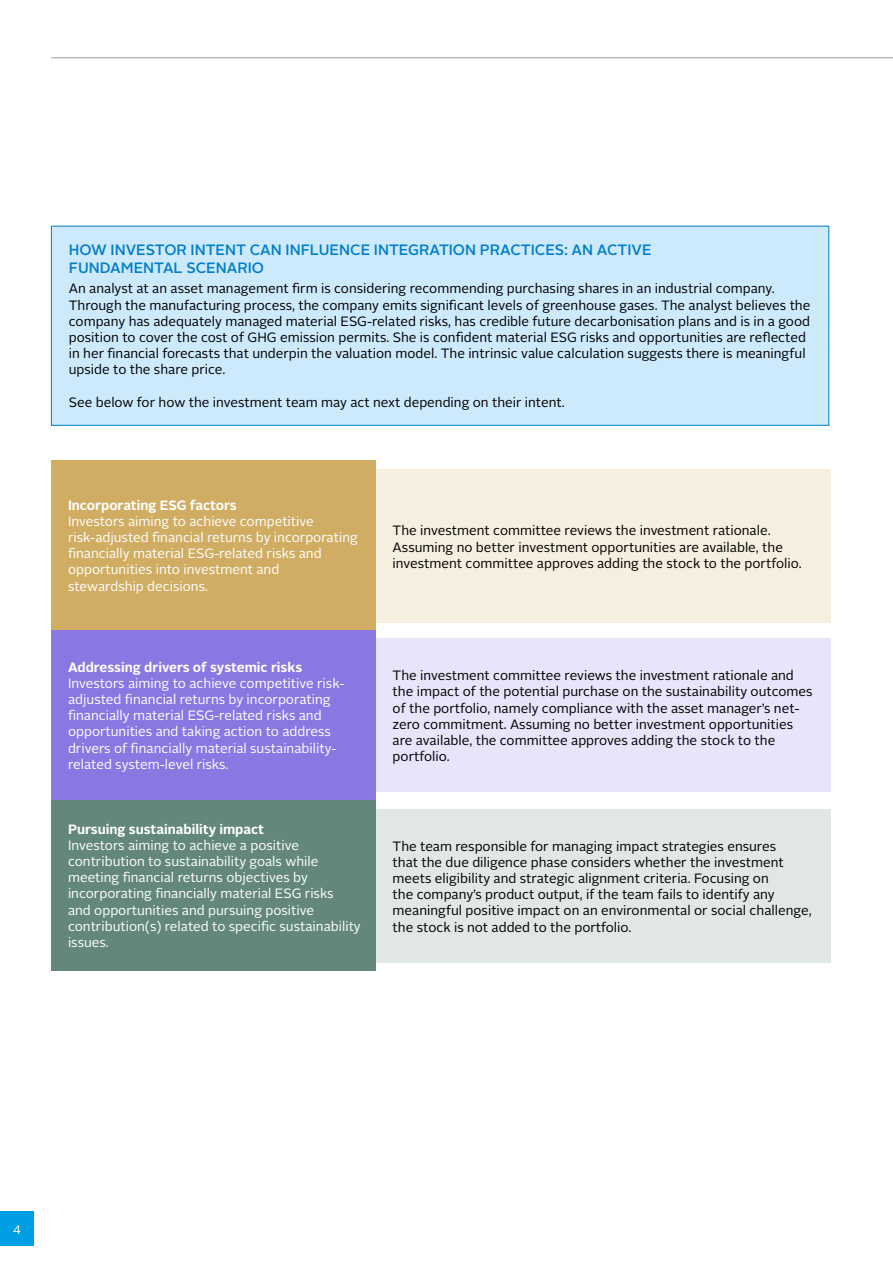
<style>
.page{position:relative;width:893px;height:1263px;background:#fff}
.page>*{position:absolute;margin:0;border:0;box-sizing:border-box;transform-origin:0 0}
.t1{font:500 15px/18px "Alright Sans";color:#007ec7}
.t2{font:13.5px/16.2px "Alright Sans";color:#000}
.t3{font:13.5px/16.2px "Alright Sans";color:#fff}
.t4{font:700 13.5px "Alright Sans";color:#fff}
.t5{font:12px "Alright Sans";color:#fff}
</style>
<div class="page">
<hr style="left:51px;top:57px;width:842px;height:1px;background:#9d9d9c">
<div style="left:0;top:1212px;width:34px;height:34px;background:#009fe3"></div>
<div style="left:371px;top:470px;width:460px;height:153px;background:#f6efe0"></div>
<div style="left:371px;top:639px;width:460px;height:153px;background:#e8e4f9"></div>
<div style="left:371px;top:809px;width:460px;height:153px;background:#e0e7e4"></div>
<div style="left:51px;top:460px;width:325px;height:170px;background:#d1ad63"></div>
<div style="left:51px;top:630px;width:325px;height:170px;background:#8a77e2"></div>
<div style="left:51px;top:800px;width:325px;height:170px;background:#63887b"></div>
<div style="left:51px;top:226px;width:778px;height:199px;background:#cdeafc"></div>
<div style="left:51px;top:226px;width:778px;height:200px;border:1px solid #007ec7"></div>
<p class="t1" style="left:69px;top:241px;width:584px">HOW INVESTOR INTENT CAN INFLUENCE INTEGRATION PRACTICES: AN ACTIVE<br>FUNDAMENTAL SCENARIO</p>
<p class="t2" style="left:69px;top:281px;width:743px">An analyst at an asset management firm is considering recommending purchasing shares in an industrial company.<br>Through the manufacturing process, the company emits significant levels of greenhouse gases. The analyst believes the company has adequately managed material ESG-related risks, has credible future decarbonisation plans and is in a good position to cover the cost of GHG emission permits. She is confident material ESG risks and opportunities are reflected in her financial forecasts that underpin the valuation model. The intrinsic value calculation suggests there is meaningful upside to the share price.</p>
<p class="t2" style="left:69px;top:394px;width:497px">See below for how the investment team may act next depending on their intent.</p>
<p class="t4" style="left:68px;top:495px;width:170px">Incorporating ESG factors</p>
<p class="t3" style="left:68px;top:513px;width:291px">Investors aiming to achieve competitive risk-adjusted financial returns by incorporating financially material ESG-related risks and opportunities into investment and stewardship decisions.</p>
<p class="t4" style="left:68px;top:657px;width:236px">Addressing drivers of systemic risks</p>
<p class="t3" style="left:68px;top:675px;width:278px">Investors aiming to achieve competitive risk&shy;adjusted financial returns by incorporating financially material ESG-related risks and opportunities and taking action to address drivers of financially material sustainability&shy;related system-level risks.</p>
<p class="t4" style="left:68px;top:819px;width:198px">Pursuing sustainability impact</p>
<p class="t3" style="left:68px;top:837px;width:294px">Investors aiming to achieve a positive contribution to sustainability goals while meeting financial returns objectives by incorporating financially material ESG risks<br>and opportunities and pursuing positive contribution(s) related to specific sustainability issues.</p>
<p class="t2" style="left:393px;top:523px;width:411px">The investment committee reviews the investment rationale.<br>Assuming no better investment opportunities are available, the investment committee approves adding the stock to the portfolio.</p>
<p class="t2" style="left:393px;top:667px;width:421px">The investment committee reviews the investment rationale and the impact of the potential purchase on the sustainability outcomes of the portfolio, namely compliance with the asset manager’s net&shy;zero commitment. Assuming no better investment opportunities are available, the committee approves adding the stock to the portfolio.</p>
<p class="t2" style="left:393px;top:838px;width:421px">The team responsible for managing impact strategies ensures<br>that the due diligence phase considers whether the investment meets eligibility and strategic alignment criteria. Focusing on<br>the company’s product output, if the team fails to identify any meaningful positive impact on an environmental or social challenge, the stock is not added to the portfolio.</p>
<p class="t5" style="left:13px;top:1220px;width:9px">4</p>
</div>
